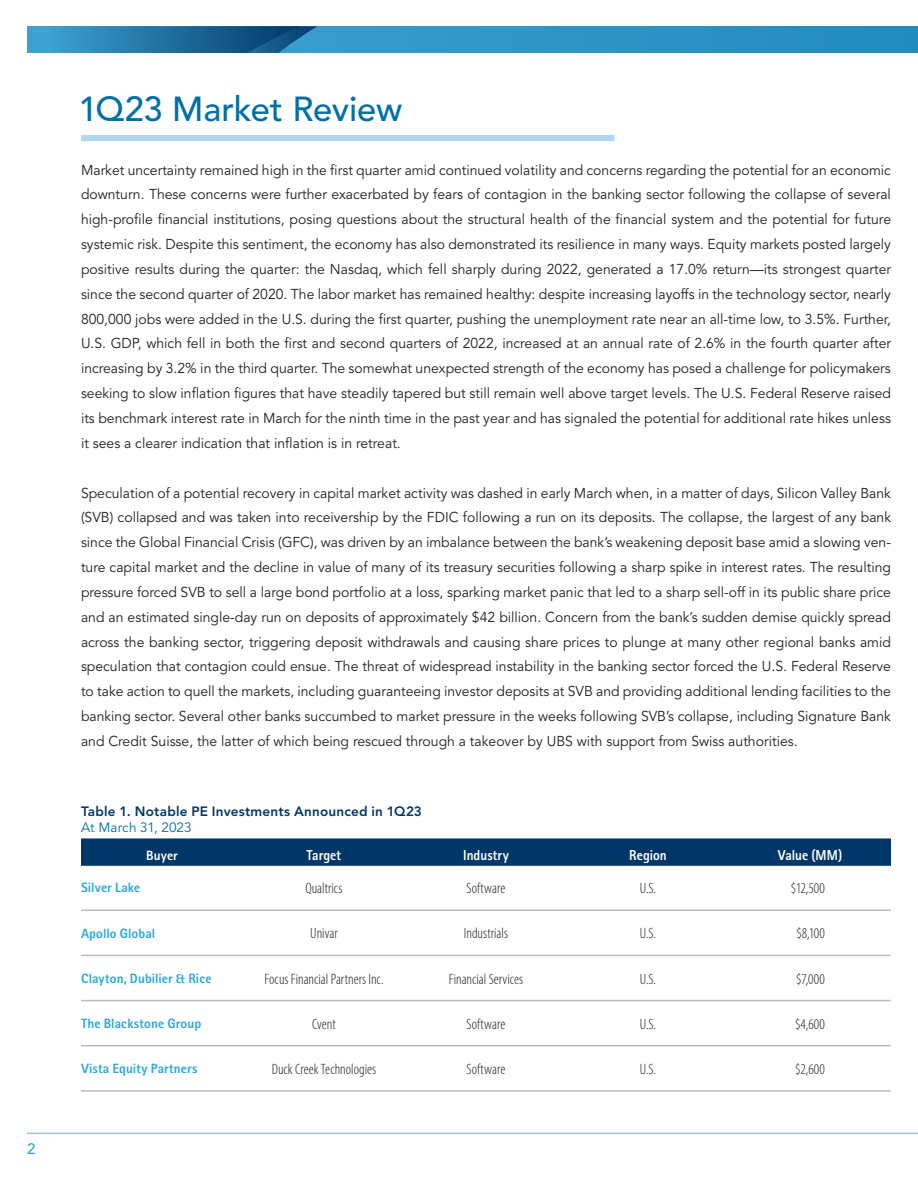
<style>
.page{position:relative;width:918px;height:1188px;background:#fff}
.page>*{position:absolute;margin:0;border:0;box-sizing:border-box;transform-origin:0 0}
.t1{font:500 34.5px "Avenir LT Pro";letter-spacing:-.005em;color:#0070a8}
.t2{font:300 condensed 15px "Myriad Pro";color:#231f20}
.t3{font:500 15px "Avenir LT Pro";color:#29a9e0}
.t4{font:700 14.4px "Rotis II Sans Pro";color:#fff;scale:.93 1}
.t5{font:14.25px/24.9px "Avenir LT Pro";color:#231f20;text-align:justify}
.t6{font:700 13.5px "Rotis II Sans Pro";letter-spacing:.005em;color:#29a9e0}
.t7{font:800 13.5px "Avenir LT Pro";letter-spacing:.015em;color:#003768}
.t8{font:13.5px "Avenir LT Pro";letter-spacing:.005em;color:#0070a8}
.t9{font:700 13.5px "Rotis II Sans Pro";letter-spacing:.005em;color:#fff}
</style>
<div class="page">
<div style="left:27px;top:26px;width:891px;height:27px;background:#2c93c6"></div>
<svg style="left:27px;top:26px;width:290px;height:27px"></svg>
<hr style="left:27px;top:1133px;width:891px;height:1px;background:#99c6dc">
<div style="left:81px;top:135px;width:534px;height:6px;background:#add6f1"></div>
<svg style="left:81px;top:838px;width:810px;height:28px;background:#053b6b"></svg>
<hr style="left:81px;top:909px;width:162px;height:2px;background:#bcbdc0">
<hr style="left:243px;top:909px;width:162px;height:2px;background:#bcbdc0">
<hr style="left:405px;top:909px;width:162px;height:2px;background:#bcbdc0">
<hr style="left:567px;top:909px;width:162px;height:2px;background:#bcbdc0">
<hr style="left:729px;top:909px;width:162px;height:2px;background:#bcbdc0">
<hr style="left:81px;top:955px;width:162px;height:1px;background:#bcbdc0">
<hr style="left:243px;top:955px;width:162px;height:1px;background:#bcbdc0">
<hr style="left:405px;top:955px;width:162px;height:1px;background:#bcbdc0">
<hr style="left:567px;top:955px;width:162px;height:1px;background:#bcbdc0">
<hr style="left:729px;top:955px;width:162px;height:1px;background:#bcbdc0">
<hr style="left:81px;top:1000px;width:162px;height:1px;background:#bcbdc0">
<hr style="left:243px;top:1000px;width:162px;height:1px;background:#bcbdc0">
<hr style="left:405px;top:1000px;width:162px;height:1px;background:#bcbdc0">
<hr style="left:567px;top:1000px;width:162px;height:1px;background:#bcbdc0">
<hr style="left:729px;top:1000px;width:162px;height:1px;background:#bcbdc0">
<hr style="left:81px;top:1045px;width:162px;height:1px;background:#bcbdc0">
<hr style="left:243px;top:1045px;width:162px;height:1px;background:#bcbdc0">
<hr style="left:405px;top:1045px;width:162px;height:1px;background:#bcbdc0">
<hr style="left:567px;top:1045px;width:162px;height:1px;background:#bcbdc0">
<hr style="left:729px;top:1045px;width:162px;height:1px;background:#bcbdc0">
<hr style="left:81px;top:1090px;width:162px;height:2px;background:#bcbdc0">
<hr style="left:243px;top:1090px;width:162px;height:2px;background:#bcbdc0">
<hr style="left:405px;top:1090px;width:162px;height:2px;background:#bcbdc0">
<hr style="left:567px;top:1090px;width:162px;height:2px;background:#bcbdc0">
<hr style="left:729px;top:1090px;width:162px;height:2px;background:#bcbdc0">
<p class="t3" style="left:27px;top:1140px;width:10px">2</p>
<h1 class="t1" style="left:78px;top:88px;width:325px">1Q23 Market Review</h1>
<p class="t5" style="left:81px;top:158px;width:812px">Market uncertainty remained high in the first quarter amid continued volatility and concerns regarding the potential for an economic downturn. These concerns were further exacerbated by fears of contagion in the banking sector following the collapse of several high-profile financial institutions, posing questions about the structural health of the financial system and the potential for future systemic risk. Despite this sentiment, the economy has also demonstrated its resilience in many ways. Equity markets posted largely positive results during the quarter: the Nasdaq, which fell sharply during 2022, generated a 17.0% return—its strongest quarter since the second quarter of 2020. The labor market has remained healthy: despite increasing layoffs in the technology sector, nearly 800,000 jobs were added in the U.S. during the first quarter, pushing the unemployment rate near an all-time low, to 3.5%. Further, U.S. GDP, which fell in both the first and second quarters of 2022, increased at an annual rate of 2.6% in the fourth quarter after increasing by 3.2% in the third quarter. The somewhat unexpected strength of the economy has posed a challenge for policymakers seeking to slow inflation figures that have steadily tapered but still remain well above target levels. The U.S. Federal Reserve raised its benchmark interest rate in March for the ninth time in the past year and has signaled the potential for additional rate hikes unless it sees a clearer indication that inflation is in retreat.</p>
<p class="t5" style="left:81px;top:480px;width:812px">Speculation of a potential recovery in capital market activity was dashed in early March when, in a matter of days, Silicon Valley Bank (SVB) collapsed and was taken into receivership by the FDIC following a run on its deposits. The collapse, the largest of any bank since the Global Financial Crisis (GFC), was driven by an imbalance between the bank’s weakening deposit base amid a slowing ven&shy;ture capital market and the decline in value of many of its treasury securities following a sharp spike in interest rates. The resulting pressure forced SVB to sell a large bond portfolio at a loss, sparking market panic that led to a sharp sell-off in its public share price and an estimated single-day run on deposits of approximately $42 billion. Concern from the bank’s sudden demise quickly spread across the banking sector, triggering deposit withdrawals and causing share prices to plunge at many other regional banks amid speculation that contagion could ensue. The threat of widespread instability in the banking sector forced the U.S. Federal Reserve to take action to quell the markets, including guaranteeing investor deposits at SVB and providing additional lending facilities to the banking sector. Several other banks succumbed to market pressure in the weeks following SVB’s collapse, including Signature Bank and Credit Suisse, the latter of which being rescued through a takeover by UBS with support from Swiss authorities.</p>
<p class="t7" style="left:81px;top:804px;width:342px">Table 1. Notable PE Investments Announced in 1Q23</p>
<p class="t8" style="left:81px;top:820px;width:112px">At March 31, 2023</p>
<p class="t9" style="left:146px;top:848px;width:33px">Buyer</p>
<p class="t4" style="left:307px;top:847px;width:39px">Target</p>
<p class="t4" style="left:463px;top:847px;width:51px">Industry</p>
<p class="t4" style="left:629px;top:847px;width:42px">Region</p>
<p class="t4" style="left:778px;top:847px;width:71px">Value (MM)</p>
<p class="t6" style="left:81px;top:880px;width:61px">Silver Lake</p>
<p class="t2" style="left:305px;top:879px;width:39px">Qualtrics</p>
<p class="t2" style="left:467px;top:879px;width:40px">Software</p>
<p class="t2" style="left:640px;top:879px;width:18px">U.S.</p>
<p class="t2" style="left:791px;top:879px;width:36px">$12,500</p>
<p class="t6" style="left:81px;top:925px;width:76px">Apollo Global</p>
<p class="t2" style="left:310px;top:925px;width:29px">Univar</p>
<p class="t2" style="left:464px;top:925px;width:46px">Industrials</p>
<p class="t2" style="left:640px;top:925px;width:18px">U.S.</p>
<p class="t2" style="left:796px;top:925px;width:30px">$8,100</p>
<p class="t6" style="left:81px;top:970px;width:132px">Clayton, Dubilier &amp; Rice</p>
<p class="t2" style="left:264px;top:970px;width:121px">Focus Financial Partners Inc.</p>
<p class="t2" style="left:449px;top:970px;width:76px">Financial Services</p>
<p class="t2" style="left:640px;top:970px;width:18px">U.S.</p>
<p class="t2" style="left:796px;top:970px;width:30px">$7,000</p>
<p class="t6" style="left:81px;top:1016px;width:122px">The Blackstone Group</p>
<p class="t2" style="left:312px;top:1015px;width:25px">Cvent</p>
<p class="t2" style="left:467px;top:1015px;width:40px">Software</p>
<p class="t2" style="left:640px;top:1015px;width:18px">U.S.</p>
<p class="t2" style="left:795px;top:1015px;width:31px">$4,600</p>
<p class="t6" style="left:81px;top:1061px;width:118px">Vista Equity Partners</p>
<p class="t2" style="left:272px;top:1060px;width:106px">Duck Creek Technologies</p>
<p class="t2" style="left:467px;top:1060px;width:40px">Software</p>
<p class="t2" style="left:640px;top:1060px;width:18px">U.S.</p>
<p class="t2" style="left:795px;top:1060px;width:31px">$2,600</p>
</div>
